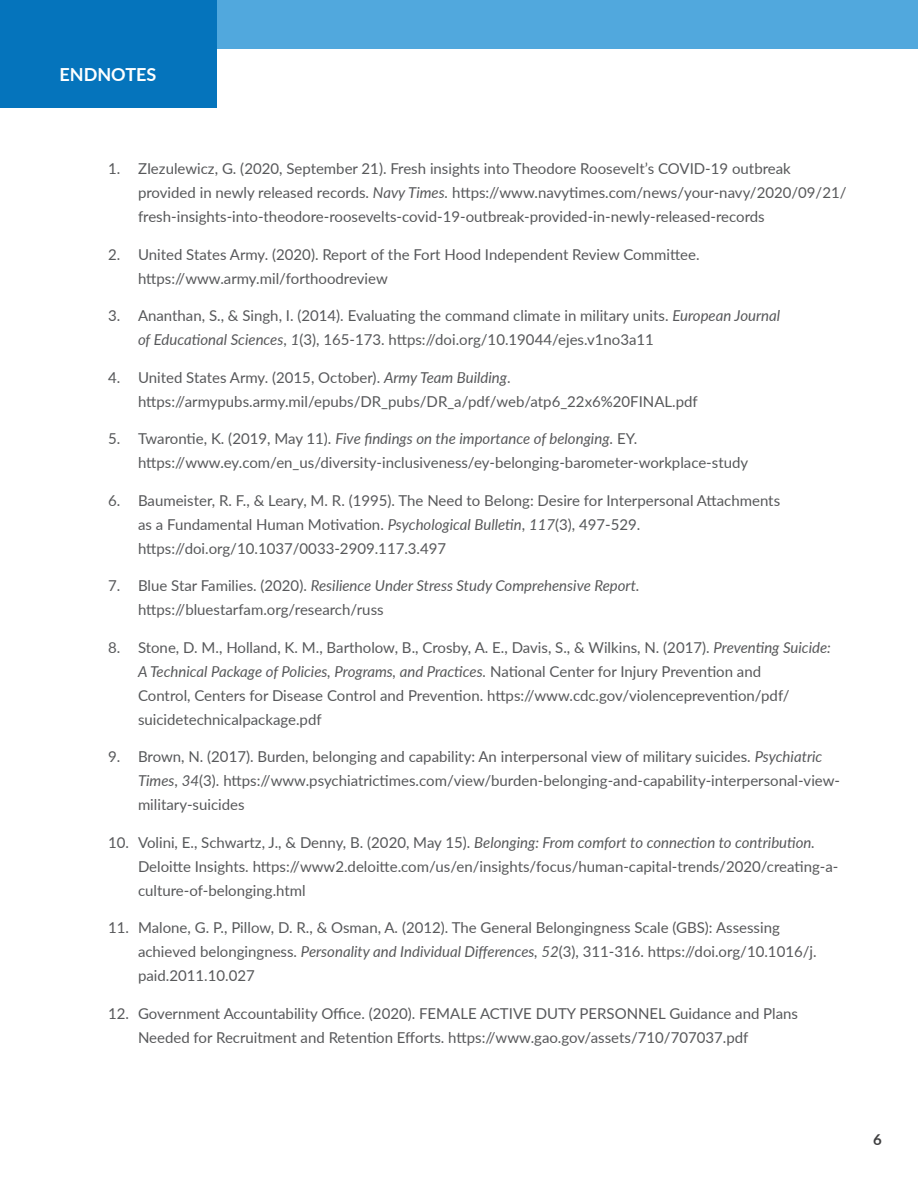
<style>
.page{position:relative;width:918px;height:1188px;background:#fff}
.page>*{position:absolute;margin:0;border:0;box-sizing:border-box;transform-origin:0 0}
.Subhead-white{font:700 18px "Lato";color:#fff}
.t1{font:15px/24px "Lato";color:#57585a}
.t2{font:700 15px "Lato";color:#3e3e3f}
.s1{font-style:italic}
</style>
<div class="page">
<div style="left:0;top:0;width:918px;height:49px;background:#51a8dd"></div>
<div style="left:0;top:0;width:216px;height:108px;background:#0574bc"></div>
<p class="Subhead-white" style="left:60px;top:61px;width:98px">ENDNOTES</p>
<p class="t1" style="left:138px;top:156px;width:710px;text-indent:-30px">1. ZIezulewicz, G. (2020, September 21). Fresh insights into Theodore Roosevelt’s COVID-19 outbreak provided in newly released records. <span class="s1">Navy Times.</span> https://www.navytimes.com/news/your-navy/2020/09/21/ fresh-insights-into-theodore-roosevelts-covid-19-outbreak-provided-in-newly-released-records</p>
<p class="t1" style="left:138px;top:241px;width:563px;text-indent:-30px">2. United States Army. (2020). Report of the Fort Hood Independent Review Committee. https://www.army.mil/forthoodreview</p>
<p class="t1" style="left:138px;top:303px;width:644px;text-indent:-30px">3. Ananthan, S., &amp; Singh, I. (2014). Evaluating the command climate in military units. <span class="s1">European Journal of Educational Sciences</span>, <span class="s1">1</span>(3), 165-173. https://doi.org/10.19044/ejes.v1no3a11</p>
<p class="t1" style="left:138px;top:364px;width:561px;text-indent:-30px">4. United States Army. (2015, October). <span class="s1">Army Team Building</span>. https://armypubs.army.mil/epubs/DR_pubs/DR_a/pdf/web/atp6_22x6%20FINAL.pdf</p>
<p class="t1" style="left:138px;top:426px;width:612px;text-indent:-30px">5. Twarontie, K. (2019, May 11). <span class="s1">Five findings on the importance of belonging</span>. EY. https://www.ey.com/en_us/diversity-inclusiveness/ey-belonging-barometer-workplace-study</p>
<p class="t1" style="left:138px;top:487px;width:644px;text-indent:-30px">6. Baumeister, R. F., &amp; Leary, M. R. (1995). The Need to Belong: Desire for Interpersonal Attachments as a Fundamental Human Motivation. <span class="s1">Psychological Bulletin</span>, <span class="s1">117</span>(3), 497-529. https://doi.org/10.1037/0033-2909.117.3.497</p>
<p class="t1" style="left:138px;top:573px;width:503px;text-indent:-30px">7. Blue Star Families. (2020). <span class="s1">Resilience Under Stress Study Comprehensive Report. </span>https://bluestarfam.org/research/russ</p>
<p class="t1" style="left:138px;top:634px;width:695px;text-indent:-30px">8. Stone, D. M., Holland, K. M., Bartholow, B., Crosby, A. E., Davis, S., &amp; Wilkins, N. (2017). <span class="s1">Preventing Suicide:<br>A Technical Package of Policies, Programs, and Practices.</span> National Center for Injury Prevention and<br>Control, Centers for Disease Control and Prevention. https://www.cdc.gov/violenceprevention/pdf/ suicidetechnicalpackage.pdf</p>
<p class="t1" style="left:138px;top:744px;width:704px;text-indent:-30px">9. Brown, N. (2017). Burden, belonging and capability: An interpersonal view of military suicides. <span class="s1">Psychiatric<br>Times</span>, <span class="s1">34</span>(3). https://www.psychiatrictimes.com/view/burden-belonging-and-capability-interpersonal-view&shy;military-suicides</p>
<p class="t1" style="left:138px;top:829px;width:702px;text-indent:-30px">10. Volini, E., Schwartz, J., &amp; Denny, B. (2020, May 15). <span class="s1">Belonging: From comfort to connection to contribution.<br></span>Deloitte Insights. https://www2.deloitte.com/us/en/insights/focus/human-capital-trends/2020/creating-a&shy;culture-of-belonging.html</p>
<p class="t1" style="left:138px;top:915px;width:680px;text-indent:-30px">11. Malone, G. P., Pillow, D. R., &amp; Osman, A. (2012). The General Belongingness Scale (GBS): Assessing achieved belongingness. <span class="s1">Personality and Individual Differences, 52</span>(3), 311-316. https://doi.org/10.1016/j. paid.2011.10.027</p>
<p class="t1" style="left:138px;top:1000px;width:662px;text-indent:-30px">12. Government Accountability Office. (2020). FEMALE ACTIVE DUTY PERSONNEL Guidance and Plans<br>Needed for Recruitment and Retention Efforts. https://www.gao.gov/assets/710/707037.pdf</p>
<p class="t2" style="left:873px;top:1128px;width:10px">6</p>
</div>
